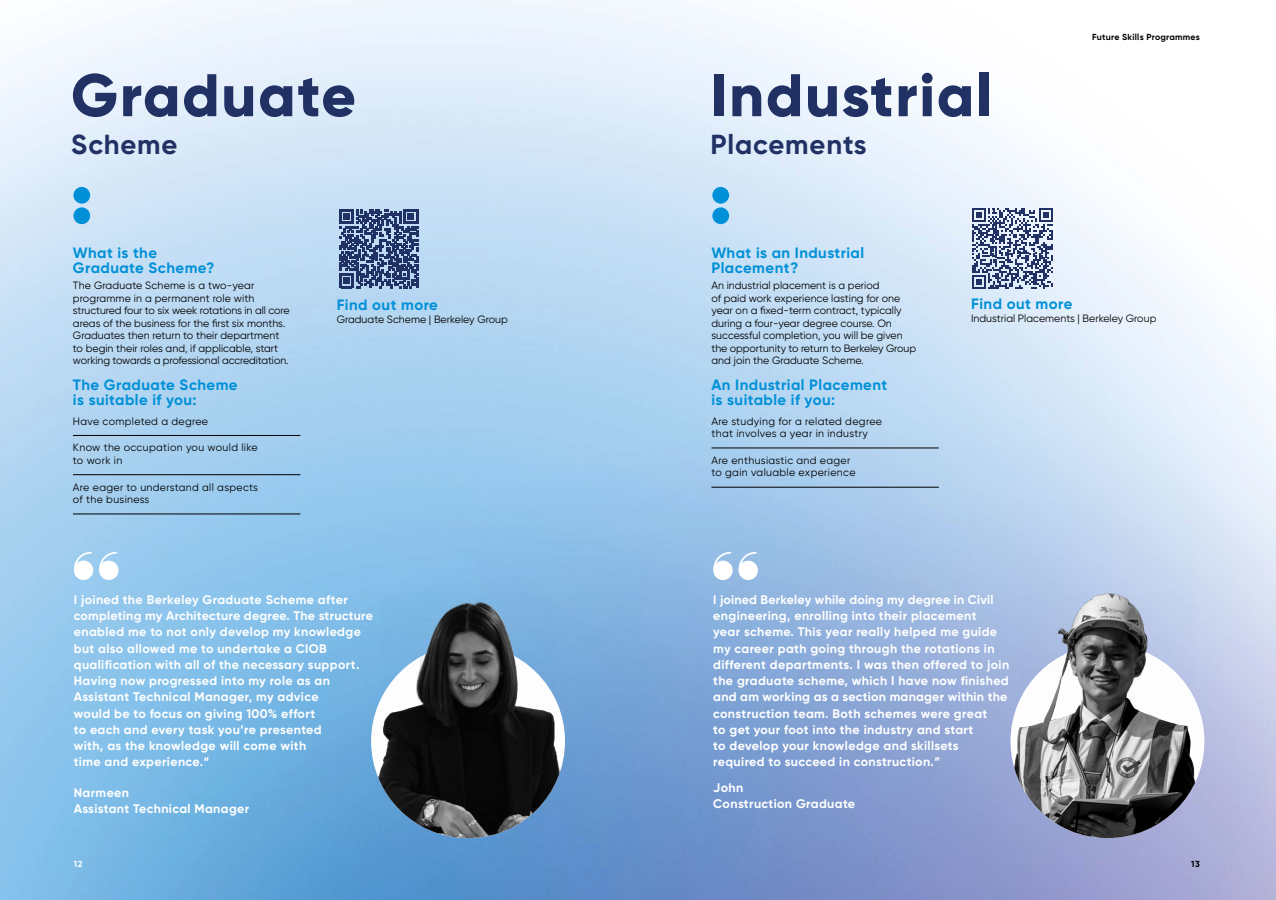
<style>
.page{position:relative;width:1276px;height:900px;background:#fff}
.page>*{position:absolute;margin:0;border:0;box-sizing:border-box;transform-origin:0 0}
.t1{font:800 60px "Gilroy";letter-spacing:.03em;color:#213164}
.t2{font:700 27.5px "Gilroy";letter-spacing:.03em;color:#213164}
.t3{font:700 15px/15px "Gilroy";letter-spacing:.03em;color:#0090d7}
.t4{font:700 12.5px/16.2px "Gilroy";letter-spacing:.03em;color:#fff}
.t5{font:10.62px/12.5px "Gilroy";color:#000}
.t6{font:10.62px/12.5px "Gilroy";letter-spacing:.03em;color:#000}
.t7{font:700 8.75px "Gilroy";letter-spacing:.03em;color:#000}
.t8{font:700 8.75px "Gilroy";color:#fff}
</style>
<div class="page">
<img style="left:0;top:0;width:1276px;height:900px">
<hr style="left:73px;top:435px;width:227px;height:1px;background:#000">
<hr style="left:73px;top:474px;width:227px;height:1px;background:#000">
<hr style="left:73px;top:514px;width:227px;height:1px;background:#000">
<hr style="left:711px;top:448px;width:228px;height:1px;background:#000">
<hr style="left:711px;top:487px;width:228px;height:1px;background:#000">
<div style="left:74px;top:561px;width:19px;height:19px;background:#fff;border-radius:50%"></div>
<div style="left:99px;top:561px;width:20px;height:19px;background:#fff;border-radius:50%"></div>
<svg style="left:73px;top:551px;width:45px;height:20px"></svg>
<div style="left:713px;top:561px;width:19px;height:19px;background:#fff;border-radius:50%"></div>
<svg style="left:712px;top:551px;width:20px;height:20px"></svg>
<div style="left:738px;top:561px;width:20px;height:19px;background:#fff;border-radius:50%"></div>
<svg style="left:738px;top:551px;width:19px;height:20px"></svg>
<img style="left:371px;top:644px;width:194px;height:194px;border-radius:97px">
<img style="left:380px;top:594px;width:174px;height:184px">
<img style="left:1010px;top:644px;width:194px;height:194px;border-radius:97px">
<img style="left:1020px;top:594px;width:173px;height:184px">
<div style="left:73px;top:187px;width:17px;height:17px;background:#0090d7;border-radius:50%"></div>
<div style="left:73px;top:207px;width:17px;height:17px;background:#0090d7;border-radius:50%"></div>
<div style="left:712px;top:187px;width:17px;height:17px;background:#0090d7;border-radius:50%"></div>
<div style="left:712px;top:207px;width:17px;height:17px;background:#0090d7;border-radius:50%"></div>
<svg style="left:339px;top:209px;width:79px;height:79px;background:#526691"></svg>
<svg style="left:972px;top:208px;width:80px;height:81px;background:#828fae"></svg>
<h1 class="t1" style="left:71px;top:57px;width:286px">Graduate</h1>
<h2 class="t2" style="left:71px;top:127px;width:108px">Scheme</h2>
<p class="t3" style="left:73px;top:245px;width:143px">What is the<br>Graduate Scheme?</p>
<p class="t5" style="left:73px;top:279px;width:218px">The Graduate Scheme is a two-year programme in a permanent role with structured four to six week rotations in all core areas of the business for the first six months.<br>Graduates then return to their department to begin their roles and, if applicable, start working towards a professional accreditation.</p>
<p class="t3" style="left:73px;top:377px;width:166px">The Graduate Scheme is suitable if you:</p>
<p class="t6" style="left:73px;top:414px;width:137px">Have completed a degree</p>
<p class="t6" style="left:73px;top:441px;width:186px">Know the occupation you would like to work in</p>
<p class="t6" style="left:73px;top:480px;width:187px">Are eager to understand all aspects of the business</p>
<p class="t3" style="left:337px;top:297px;width:103px">Find out more</p>
<p class="t5" style="left:337px;top:313px;width:173px">Graduate Scheme | Berkeley Group</p>
<p class="t4" style="left:74px;top:591px;width:301px">I joined the Berkeley Graduate Scheme after completing my Architecture degree. The structure enabled me to not only develop my knowledge but also allowed me to undertake a CIOB qualification with all of the necessary support.<br>Having now progressed into my role as an Assistant Technical Manager, my advice<br>would be to focus on giving 100% effort<br>to each and every task you’re presented<br>with, as the knowledge will come with<br>time and experience.“</p>
<p class="t4" style="left:74px;top:784px;width:177px">Narmeen<br>Assistant Technical Manager</p>
<h1 class="t1" style="left:710px;top:57px;width:282px">Industrial</h1>
<h2 class="t2" style="left:710px;top:127px;width:158px">Placements</h2>
<p class="t7" style="left:1092px;top:32px;width:109px">Future Skills Programmes</p>
<p class="t3" style="left:711px;top:245px;width:154px">What is an Industrial<br>Placement?</p>
<p class="t5" style="left:711px;top:279px;width:206px">An industrial placement is a period<br>of paid work experience lasting for one year on a fixed-term contract, typically during a four-year degree course. On successful completion, you will be given the opportunity to return to Berkeley Group and join the Graduate Scheme.</p>
<p class="t3" style="left:711px;top:377px;width:177px">An Industrial Placement is suitable if you:</p>
<p class="t6" style="left:711px;top:414px;width:172px">Are studying for a related degree that involves a year in industry</p>
<p class="t6" style="left:711px;top:454px;width:146px">Are enthusiastic and eager to gain valuable experience</p>
<p class="t3" style="left:971px;top:296px;width:103px">Find out more</p>
<p class="t5" style="left:971px;top:312px;width:187px">Industrial Placements | Berkeley Group</p>
<p class="t4" style="left:713px;top:591px;width:297px">I joined Berkeley while doing my degree in Civil engineering, enrolling into their placement<br>year scheme. This year really helped me guide my career path going through the rotations in different departments. I was then offered to join the graduate scheme, which I have now finished and am working as a section manager within the construction team. Both schemes were great<br>to get your foot into the industry and start<br>to develop your knowledge and skillsets required to succeed in construction.”</p>
<p class="t4" style="left:713px;top:779px;width:143px">John<br>Construction Graduate</p>
<p class="t8" style="left:74px;top:858px;width:10px">12</p>
<p class="t7" style="left:1191px;top:858px;width:10px">13</p>
</div>
